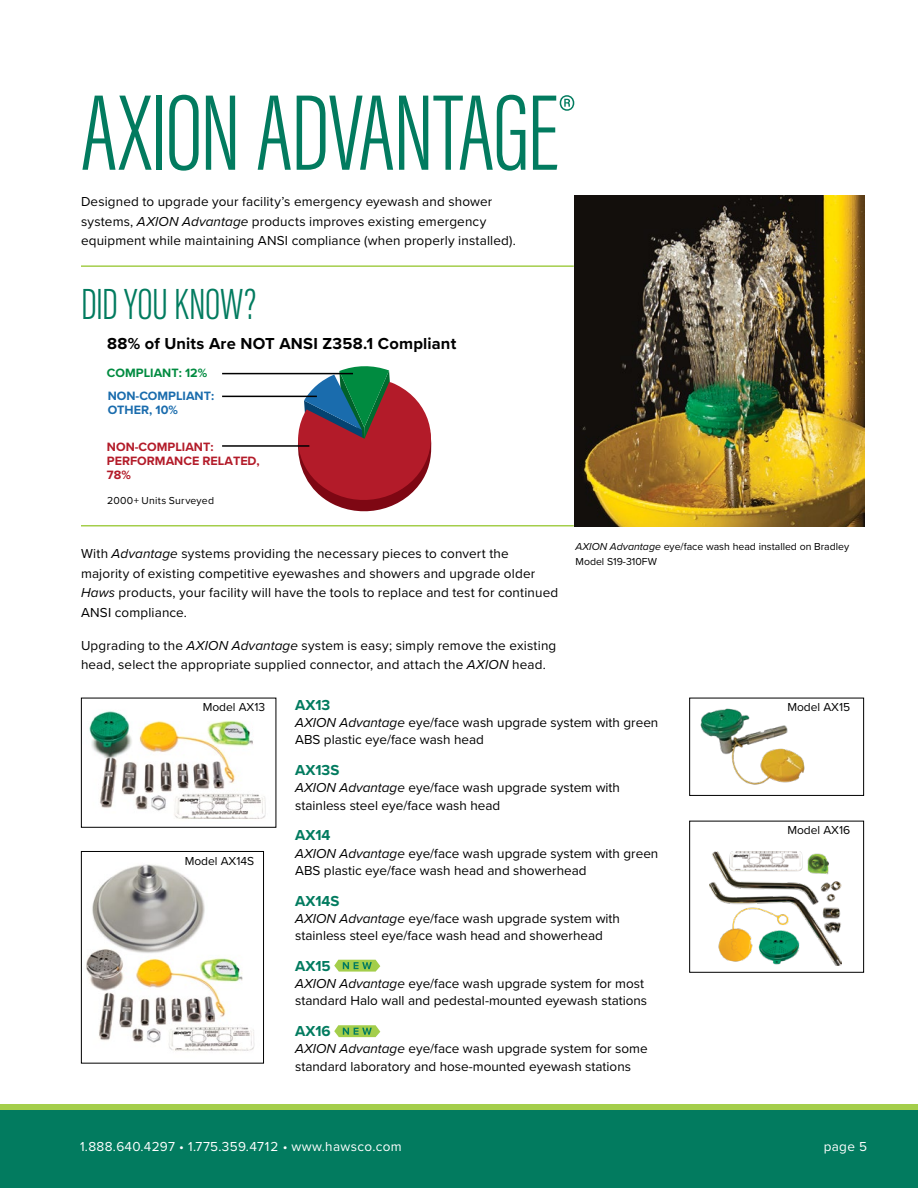
<style>
.page{position:relative;width:918px;height:1188px;background:#fff}
.page>*{position:absolute;margin:0;border:0;box-sizing:border-box;transform-origin:0 0}
.t1{font:300 111px "Acumin Pro Extra Cond";letter-spacing:-.015em;color:#027b5f}
.t2{font:300 45px "Acumin Pro Extra Cond";letter-spacing:-.01em;color:#027b5f}
.t3{font:700 16.5px "Proxima Nova";letter-spacing:.01em;color:#000}
.AX_Kits_Heading{font:700 15px "Proxima Nova";color:#027b5f}
.Body_AX_Kits{font:13.5px/17.2px "Proxima Nova";color:#000}
.Body__125_After{font:13.5px/19.5px "Proxima Nova";letter-spacing:.01em;color:#000}
.Body__1875_After{font:13.5px/19.5px "Proxima Nova";letter-spacing:.01em;color:#000}
.t4{font:13.5px "Proxima Nova";letter-spacing:.025em;color:#fff}
.t5{font:700 12.6px/14px "Proxima Nova";color:#b31b29}
.t6{font:700 12.6px/14px "Proxima Nova";color:#1a6cad}
.t7{font:700 12.6px "Proxima Nova";color:#008b40}
.t8{font:12px "Proxima Nova";color:#000}
.Body__125_After-2{font:10.5px/15px "Proxima Nova";color:#000}
.Body__125_After-3{font:10.5px "Proxima Nova";letter-spacing:.02em;color:#000}
.s1{font-style:italic}
</style>
<div class="page">
<div style="left:0;top:1107px;width:918px;height:81px;background:#027b5f"></div>
<div style="left:0;top:1104px;width:918px;height:6px;background:#a4ce4b"></div>
<img style="left:89px;top:711px;width:177px;height:108px">
<div style="left:81px;top:698px;width:195px;height:130px;border:1px solid #000"></div>
<img style="left:700px;top:708px;width:105px;height:77px">
<div style="left:689px;top:698px;width:175px;height:98px;border:1px solid #000"></div>
<img style="left:710px;top:851px;width:131px;height:115px">
<div style="left:689px;top:821px;width:175px;height:152px;border:1px solid #000"></div>
<img style="left:86px;top:864px;width:169px;height:187px">
<div style="left:81px;top:851px;width:183px;height:213px;border:1px solid #000"></div>
<hr style="left:81px;top:265px;width:493px;height:2px;background:#a4ce4b">
<hr style="left:81px;top:525px;width:493px;height:1px;background:#a4ce4b">
<img style="left:575px;top:196px;width:290px;height:330px">
<svg style="left:334px;top:960px;width:46px;height:12px"></svg>
<svg style="left:334px;top:1025px;width:46px;height:12px"></svg>
<svg style="left:289px;top:366px;width:143px;height:146px"></svg>
<hr style="left:222px;top:373px;width:131px;height:1px;background:#000">
<hr style="left:222px;top:396px;width:95px;height:1px;background:#000">
<hr style="left:222px;top:445px;width:87px;height:2px;background:#000">
<h1 class="t1" style="left:81px;top:67px;width:494px">AXION ADVANTAGE<sup>®</sup></h1>
<p class="Body__1875_After" style="left:81px;top:192px;width:436px">Designed to upgrade your facility’s emergency eyewash and shower systems, <span class="s1">AXION Advantage</span> products improves existing emergency equipment while maintaining ANSI compliance (when properly installed).</p>
<h2 class="t2" style="left:81px;top:277px;width:177px">DID YOU KNOW?</h2>
<h3 class="t3" style="left:107px;top:332px;width:351px">88% of Units Are NOT ANSI Z358.1 Compliant</h3>
<p class="t7" style="left:107px;top:363px;width:102px">COMPLIANT: 12%</p>
<p class="t6" style="left:108px;top:389px;width:108px">NON-COMPLIANT:<br>OTHER, 10%</p>
<p class="t5" style="left:107px;top:440px;width:154px">NON-COMPLIANT:<br>PERFORMANCE RELATED,<br>78%</p>
<p class="Body__125_After-3" style="left:107px;top:493px;width:108px">2000+ Units Surveyed</p>
<p class="Body__125_After-2" style="left:576px;top:539px;width:275px"><span class="s1">AXION Advantage</span> eye/face wash head installed on Bradley<br>Model S19-310FW</p>
<p class="Body__125_After" style="left:81px;top:544px;width:479px">With <span class="s1">Advantage</span> systems providing the necessary pieces to convert the majority of existing competitive eyewashes and showers and upgrade older <span class="s1">Haws</span> products, your facility will have the tools to replace and test for continued ANSI compliance.</p>
<p class="Body__125_After" style="left:81px;top:635px;width:477px">Upgrading to the <span class="s1">AXION Advantage</span> system is easy; simply remove the existing head, select the appropriate supplied connector, and attach the <span class="s1">AXION</span> head.</p>
<p class="AX_Kits_Heading" style="left:295px;top:694px;width:37px">AX13</p>
<p class="Body_AX_Kits" style="left:295px;top:713px;width:365px"><span class="s1">AXION Advantage</span> eye/face wash upgrade system with green<br>ABS plastic eye/face wash head</p>
<p class="AX_Kits_Heading" style="left:295px;top:759px;width:46px">AX13S</p>
<p class="Body_AX_Kits" style="left:295px;top:779px;width:326px"><span class="s1">AXION Advantage</span> eye/face wash upgrade system with stainless steel eye/face wash head</p>
<p class="AX_Kits_Heading" style="left:295px;top:824px;width:37px">AX14</p>
<p class="Body_AX_Kits" style="left:295px;top:844px;width:365px"><span class="s1">AXION Advantage</span> eye/face wash upgrade system with green<br>ABS plastic eye/face wash head and showerhead</p>
<p class="AX_Kits_Heading" style="left:295px;top:889px;width:46px">AX14S</p>
<p class="Body_AX_Kits" style="left:295px;top:909px;width:326px"><span class="s1">AXION Advantage</span> eye/face wash upgrade system with stainless steel eye/face wash head and showerhead</p>
<p class="AX_Kits_Heading" style="left:295px;top:955px;width:37px">AX15</p>
<p class="Body_AX_Kits" style="left:295px;top:974px;width:354px"><span class="s1">AXION Advantage</span> eye/face wash upgrade system for most standard Halo wall and pedestal-mounted eyewash stations</p>
<p class="AX_Kits_Heading" style="left:295px;top:1020px;width:37px">AX16</p>
<p class="Body_AX_Kits" style="left:295px;top:1040px;width:354px"><span class="s1">AXION Advantage</span> eye/face wash upgrade system for some standard laboratory and hose-mounted eyewash stations</p>
<p class="t8" style="left:203px;top:698px;width:64px">Model AX13</p>
<p class="t8" style="left:787px;top:698px;width:64px">Model AX15</p>
<p class="t8" style="left:787px;top:821px;width:64px">Model AX16</p>
<p class="t8" style="left:185px;top:852px;width:71px">Model AX14S</p>
<p class="t4" style="left:80px;top:1136px;width:323px">1.888.640.4297 • 1.775.359.4712 • www.hawsco.com</p>
<p class="t4" style="left:824px;top:1136px;width:45px">page 5</p>
</div>
